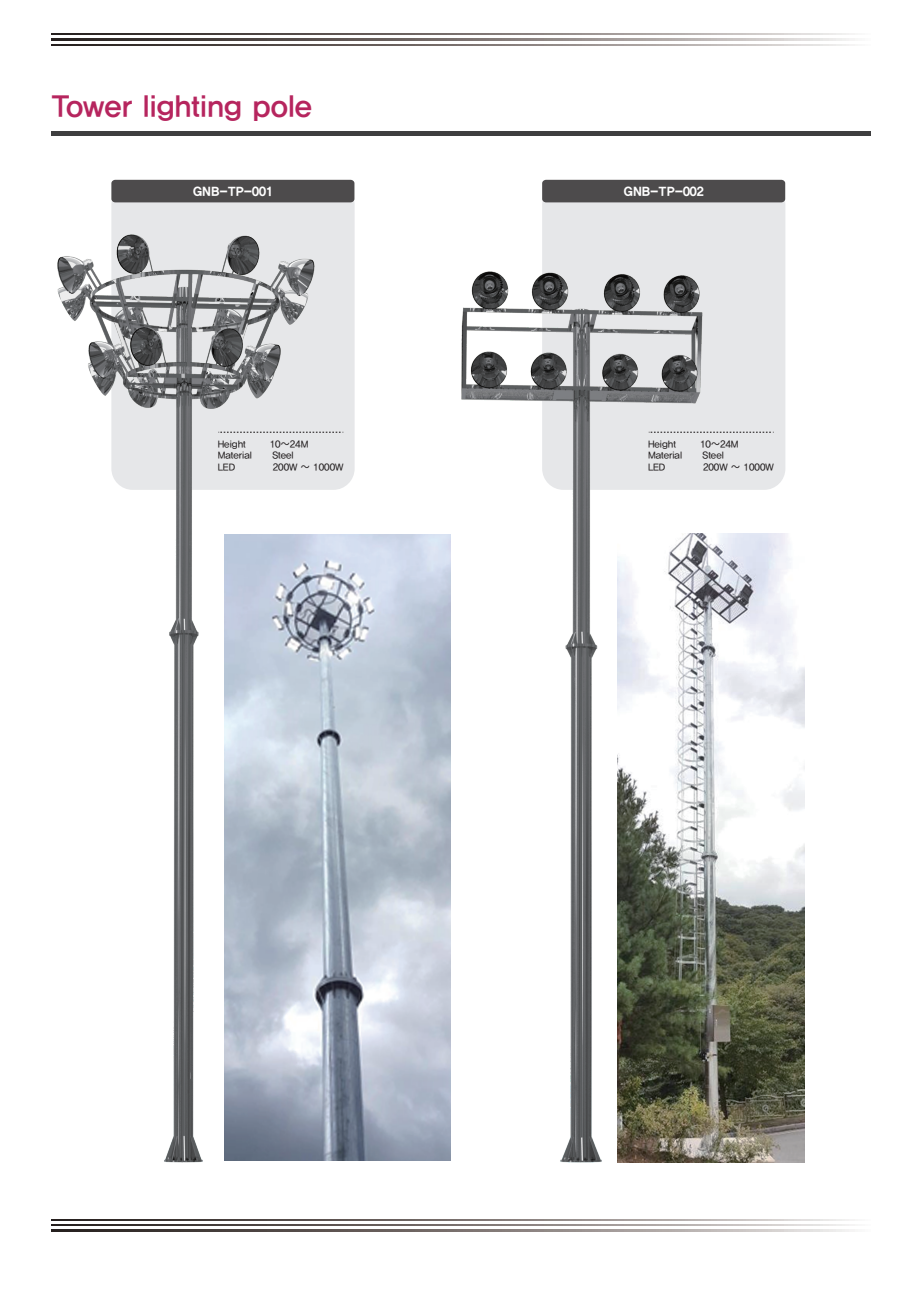
<style>
.page{position:relative;width:919px;height:1292px;background:#fff}
.page>*{position:absolute;margin:0;border:0;box-sizing:border-box;transform-origin:0 0}
.t1{font:30px "YDIYGO340";color:#b6255e}
.t2{font:12.3px "YDIYGO360";color:#fff}
.t3{font:9.75px "YDIYGO330";color:#231f20}
</style>
<div class="page">
<svg style="left:51px;top:1229px;width:804px;height:1px"></svg>
<svg style="left:51px;top:1219px;width:804px;height:1px"></svg>
<svg style="left:51px;top:1224px;width:804px;height:1px"></svg>
<img style="left:314px;top:534px;width:136px;height:625px">
<img style="left:702px;top:533px;width:102px;height:628px">
<div style="left:51px;top:131px;width:819px;height:5px;background:#3e3e3f"></div>
<svg style="left:51px;top:44px;width:804px;height:2px;background:#7f7876"></svg>
<svg style="left:51px;top:34px;width:804px;height:1px"></svg>
<svg style="left:51px;top:39px;width:804px;height:1px"></svg>
<div style="left:111px;top:184px;width:243px;height:306px;background:#e6e7e9;border-radius:21px"></div>
<div style="left:111px;top:180px;width:243px;height:22px;background:#4d4b4c;border-radius:4px"></div>
<div style="left:542px;top:184px;width:243px;height:306px;background:#e6e7e9;border-radius:21px"></div>
<div style="left:542px;top:180px;width:243px;height:22px;background:#4d4b4c;border-radius:4px"></div>
<img style="left:57px;top:234px;width:257px;height:927px">
<img style="left:461px;top:271px;width:241px;height:890px">
<svg style="left:218px;top:431px;width:125px;height:2px"></svg>
<svg style="left:648px;top:431px;width:125px;height:2px"></svg>
<h1 class="t1" style="left:52px;top:88px;width:262px">Tower lighting pole</h1>
<p class="t2" style="left:193px;top:184px;width:81px">GNB-TP-001</p>
<p class="t2" style="left:623px;top:184px;width:81px">GNB-TP-002</p>
<p class="t3" style="left:218px;top:438px;width:30px">Height</p>
<p class="t3" style="left:270px;top:438px;width:40px">10~24M</p>
<p class="t3" style="left:218px;top:450px;width:36px">Material</p>
<p class="t3" style="left:272px;top:450px;width:23px">Steel</p>
<p class="t3" style="left:218px;top:462px;width:19px">LED</p>
<p class="t3" style="left:273px;top:462px;width:72px">200W ~ 1000W</p>
<p class="t3" style="left:648px;top:438px;width:30px">Height</p>
<p class="t3" style="left:700px;top:438px;width:40px">10~24M</p>
<p class="t3" style="left:648px;top:450px;width:36px">Material</p>
<p class="t3" style="left:702px;top:450px;width:23px">Steel</p>
<p class="t3" style="left:648px;top:462px;width:19px">LED</p>
<p class="t3" style="left:703px;top:462px;width:72px">200W ~ 1000W</p>
</div>
